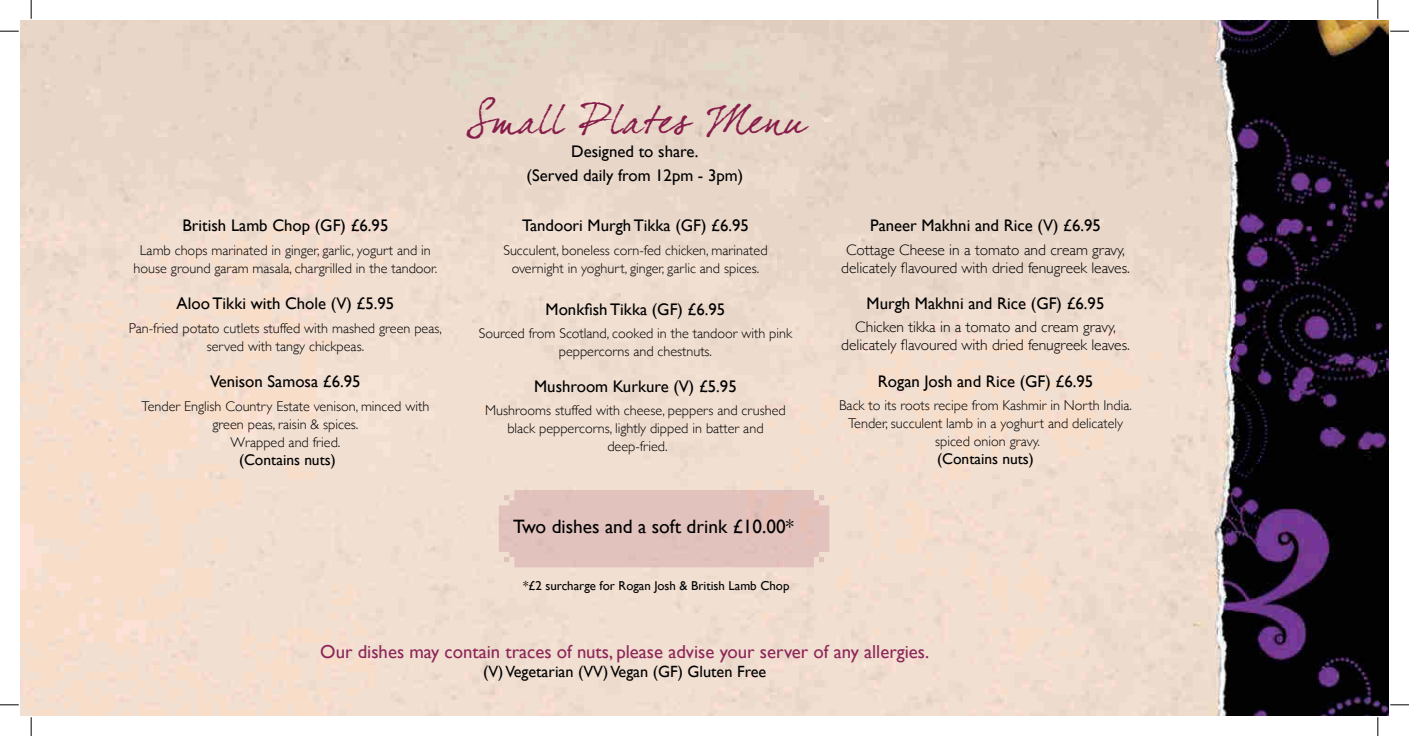
<style>
.page{position:relative;width:1409px;height:736px;background:#fff}
.page>*{position:absolute;margin:0;border:0;box-sizing:border-box;transform-origin:0 0}
.t1{font:38.62px "Dear Joefour";letter-spacing:.025em;color:#861d4a}
.t2{font:19.38px "Gill Sans";color:#000001}
.t3{font:18.75px "Gill Sans";color:#8d2558}
.t4{font:16.75px/23.2px "Gill Sans";color:#000001;text-align:center}
.t5{font:16.25px "Gill Sans";color:#000001}
.t6{font:300 15.5px/18px "Gill Sans";color:#000001;text-align:center}
.t7{font:15.5px "Gill Sans";color:#000001}
.t8{font:300 14.12px/18px "Gill Sans";color:#000001;text-align:center}
.t9{font:12.88px "Gill Sans";color:#000001}
</style>
<div class="page">
<img style="left:21px;top:21px;width:1367px;height:694px">
<div style="left:499px;top:490px;width:330px;height:77px;background:#e1c2bc"></div>
<svg style="left:0;top:30px;width:19px;height:2px"></svg>
<svg style="left:1390px;top:30px;width:19px;height:2px"></svg>
<svg style="left:0;top:704px;width:19px;height:1px"></svg>
<svg style="left:1390px;top:704px;width:19px;height:1px"></svg>
<svg style="left:30px;top:0;width:2px;height:19px"></svg>
<svg style="left:30px;top:717px;width:2px;height:19px"></svg>
<svg style="left:1377px;top:0;width:1px;height:19px"></svg>
<svg style="left:1377px;top:717px;width:1px;height:19px"></svg>
<p class="t4" style="left:182px;top:214px;width:207px">British Lamb Chop (GF) £6.95</p>
<p class="t8" style="left:134px;top:240px;width:305px">Lamb chops marinated in ginger, garlic, yogurt and in house ground garam masala, chargrilled in the tandoor.</p>
<p class="t4" style="left:177px;top:292px;width:219px">Aloo Tikki with Chole (V) £5.95</p>
<p class="t8" style="left:129px;top:318px;width:315px">Pan-fried potato cutlets stuffed with mashed green peas, served with tangy chickpeas.</p>
<p class="t4" style="left:210px;top:370px;width:152px">Venison Samosa £6.95</p>
<p class="t8" style="left:141px;top:396px;width:289px">Tender English Country Estate venison, minced with green peas, raisin &amp; spices.<br>Wrapped and fried.</p>
<p class="t7" style="left:239px;top:450px;width:98px">(Contains nuts)</p>
<h1 class="t1" style="left:467px;top:97px;width:338px">Small Plates Menu</h1>
<p class="t4" style="left:527px;top:140px;width:218px">Designed to share.<br>(Served daily from 12pm - 3pm)</p>
<p class="t4" style="left:522px;top:214px;width:228px">Tandoori Murgh Tikka (GF) £6.95</p>
<p class="t8" style="left:503px;top:240px;width:266px">Succulent, boneless corn-fed chicken, marinated overnight in yoghurt, ginger, garlic and spices.</p>
<p class="t4" style="left:546px;top:297px;width:181px">Monkfish Tikka (GF) £6.95</p>
<p class="t8" style="left:479px;top:323px;width:315px">Sourced from Scotland, cooked in the tandoor with pink peppercorns and chestnuts.</p>
<p class="t4" style="left:534px;top:374px;width:204px">Mushroom Kurkure (V) £5.95</p>
<p class="t8" style="left:485px;top:401px;width:302px">Mushrooms stuffed with cheese, peppers and crushed black peppercorns, lightly dipped in batter and deep-fried.</p>
<h2 class="t2" style="left:513px;top:515px;width:282px">Two dishes and a soft drink £10.00*</h2>
<p class="t9" style="left:523px;top:578px;width:268px">*£2 surcharge for Rogan Josh &amp; British Lamb Chop</p>
<p class="t4" style="left:870px;top:214px;width:232px">Paneer Makhni and Rice (V) £6.95</p>
<p class="t6" style="left:841px;top:240px;width:290px">Cottage Cheese in a tomato and cream gravy, delicately flavoured with dried fenugreek leaves.</p>
<p class="t4" style="left:867px;top:291px;width:239px">Murgh Makhni and Rice (GF) £6.95</p>
<p class="t6" style="left:841px;top:317px;width:290px">Chicken tikka in a tomato and cream gravy, delicately flavoured with dried fenugreek leaves.</p>
<p class="t4" style="left:878px;top:369px;width:217px">Rogan Josh and Rice (GF) £6.95</p>
<p class="t8" style="left:839px;top:395px;width:294px">Back to its roots recipe from Kashmir in North India.<br>Tender, succulent lamb in a yoghurt and delicately spiced onion gravy.</p>
<p class="t7" style="left:937px;top:450px;width:98px">(Contains nuts)</p>
<h3 class="t3" style="left:320px;top:640px;width:610px">Our dishes may contain traces of nuts, please advise your server of any allergies.</h3>
<p class="t5" style="left:483px;top:662px;width:285px">(V) Vegetarian (VV) Vegan (GF) Gluten Free</p>
</div>
